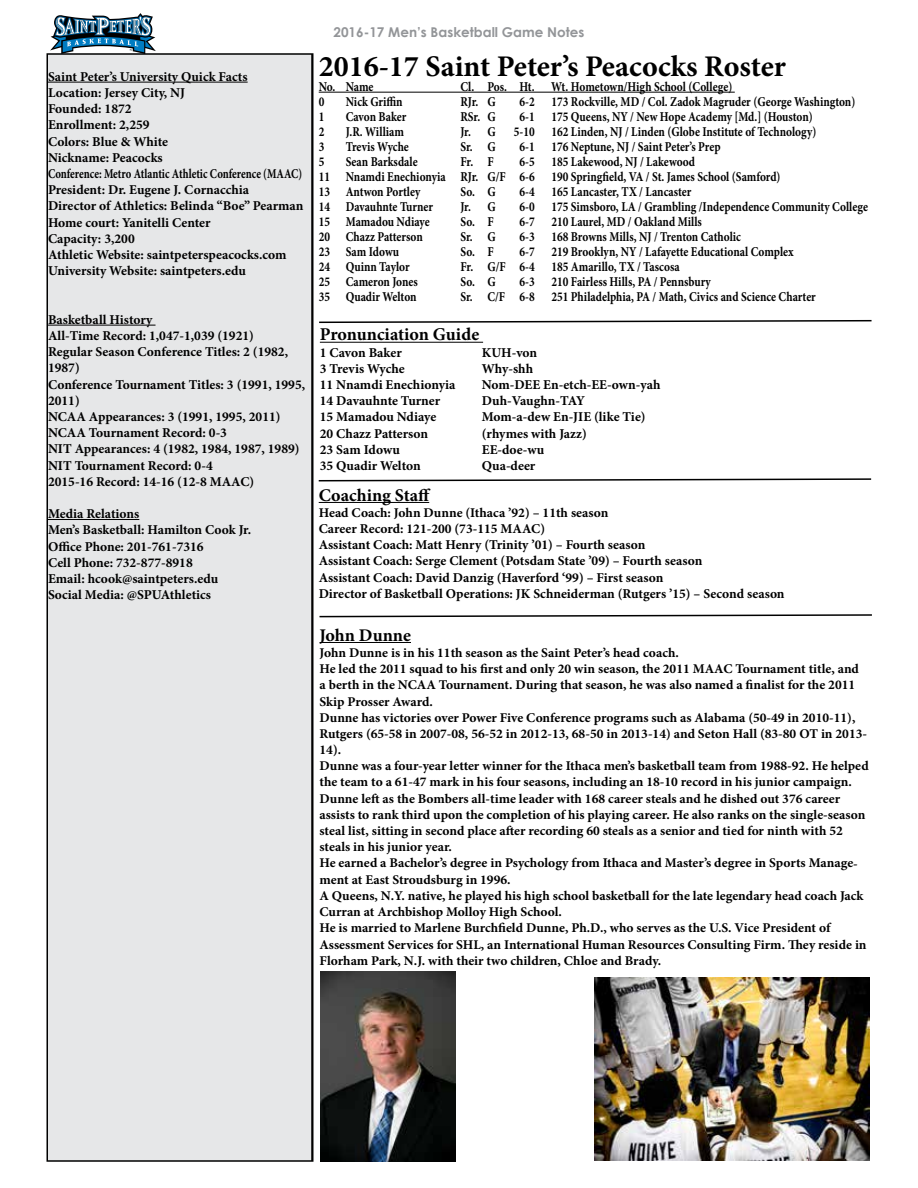
<style>
.page{position:relative;width:918px;height:1188px;background:#fff}
.page>*{position:absolute;margin:0;border:0;box-sizing:border-box;transform-origin:0 0}
.t1{font:700 30px "Minion Pro";color:#000}
.t2{font:700 18px "Minion Pro";color:#000}
.t3{font:700 17.85px "Minion Pro";color:#000}
.t4{font:700 13.5px/16.2px "Minion Pro";color:#000}
.t5{font:700 13.5px/15px "Minion Pro";color:#000;scale:.84 1}
.t6{font:700 13.5px "Century Gothic";color:#939598}
.t7{font:700 13.35px/16.2px "Minion Pro";color:#000}
</style>
<div class="page">
<svg style="left:50px;top:13px;width:106px;height:40px"></svg>
<div style="left:47px;top:54px;width:266px;height:1107px;background:#e6e7e8"></div>
<hr style="left:48px;top:82px;width:200px;height:1px;background:#000">
<hr style="left:48px;top:325px;width:108px;height:1px;background:#000">
<hr style="left:48px;top:519px;width:91px;height:1px;background:#000">
<div style="left:46px;top:53px;width:267px;height:1109px;border:2px solid #000"></div>
<hr style="left:319px;top:92px;width:416px;height:1px;background:#000">
<hr style="left:319px;top:502px;width:110px;height:1px;background:#000">
<svg style="left:319px;top:319px;width:553px;height:5px"></svg>
<hr style="left:320px;top:342px;width:163px;height:1px;background:#000">
<svg style="left:318px;top:478px;width:554px;height:4px"></svg>
<svg style="left:319px;top:614px;width:553px;height:4px"></svg>
<hr style="left:320px;top:642px;width:91px;height:1px;background:#000">
<hr style="left:311px;top:54px;width:2px;height:1107px;background:#000">
<img style="left:595px;top:977px;width:274px;height:183px">
<img style="left:320px;top:972px;width:135px;height:190px">
<p class="t4" style="left:48px;top:68px;width:257px">Saint Peter’s University Quick Facts<br>Location: Jersey City, NJ<br>Founded: 1872<br>Enrollment: 2,259<br>Colors: Blue &amp; White<br>Nickname: Peacocks<br>Conference: Metro Atlantic Athletic Conference (MAAC)<br>President: Dr. Eugene J. Cornacchia<br>Director of Athletics: Belinda “Boe” Pearman<br>Home court: Yanitelli Center<br>Capacity: 3,200<br>Athletic Website: saintpeterspeacocks.com<br>University Website: saintpeters.edu</p>
<p class="t4" style="left:48px;top:311px;width:259px">Basketball History<br>All-Time Record: 1,047-1,039 (1921)<br>Regular Season Conference Titles: 2 (1982,<br>1987)<br>Conference Tournament Titles: 3 (1991, 1995,<br>2011)<br>NCAA Appearances: 3 (1991, 1995, 2011)<br>NCAA Tournament Record: 0-3<br>NIT Appearances: 4 (1982, 1984, 1987, 1989)<br>NIT Tournament Record: 0-4<br>2015-16 Record: 14-16 (12-8 MAAC)</p>
<p class="t4" style="left:48px;top:506px;width:205px">Media Relations<br>Men’s Basketball: Hamilton Cook Jr.<br>Office Phone: 201-761-7316<br>Cell Phone: 732-877-8918<br>Email: hcook@saintpeters.edu<br>Social Media: @SPUAthletics</p>
<p class="t6" style="left:333px;top:24px;width:253px">2016-17 Men’s Basketball Game Notes</p>
<h1 class="t1" style="left:319px;top:45px;width:469px">2016-17 Saint Peter’s Peacocks Roster</h1>
<p class="t5" style="left:319px;top:79px;width:67px">No. Name</p>
<p class="t5" style="left:460px;top:79px;width:325px">Cl. Pos. Ht. Wt. Hometown/High School (College)</p>
<p class="t5" style="left:319px;top:94px;width:8px">0</p>
<p class="t5" style="left:346px;top:94px;width:69px">Nick Griffin</p>
<p class="t5" style="left:460px;top:94px;width:43px">RJr. G</p>
<p class="t5" style="left:520px;top:94px;width:401px">6-2 173 Rockville, MD / Col. Zadok Magruder (George Washington)</p>
<p class="t5" style="left:319px;top:109px;width:8px">1</p>
<p class="t5" style="left:346px;top:109px;width:74px">Cavon Baker</p>
<p class="t5" style="left:460px;top:109px;width:43px">RSr. G</p>
<p class="t5" style="left:520px;top:109px;width:351px">6-1 175 Queens, NY / New Hope Academy [Md.] (Houston)</p>
<p class="t5" style="left:319px;top:124px;width:8px">2</p>
<p class="t5" style="left:346px;top:124px;width:71px">J.R. William</p>
<p class="t5" style="left:460px;top:124px;width:43px">Jr. G</p>
<p class="t5" style="left:514px;top:124px;width:362px">5-10 162 Linden, NJ / Linden (Globe Institute of Technology)</p>
<p class="t5" style="left:319px;top:139px;width:8px">3</p>
<p class="t5" style="left:346px;top:139px;width:77px">Trevis Wyche</p>
<p class="t5" style="left:460px;top:139px;width:43px">Sr. G</p>
<p class="t5" style="left:520px;top:139px;width:241px">6-1 176 Neptune, NJ / Saint Peter’s Prep</p>
<p class="t5" style="left:319px;top:154px;width:8px">5</p>
<p class="t5" style="left:346px;top:154px;width:87px">Sean Barksdale</p>
<p class="t5" style="left:460px;top:154px;width:41px">Fr. F</p>
<p class="t5" style="left:319px;top:154px;width:551px;text-indent:201px">6-5 185 Lakewood, NJ / Lakewood<br>11 Nnamdi Enechionyia RJr. G/F 6-6 190 Springfield, VA / St. James School (Samford)<br>13 Antwon Portley</p>
<p class="t5" style="left:460px;top:184px;width:43px">So. G</p>
<p class="t5" style="left:520px;top:184px;width:206px">6-4 165 Lancaster, TX / Lancaster</p>
<p class="t5" style="left:319px;top:199px;width:138px">14 Davauhnte Turner</p>
<p class="t5" style="left:460px;top:199px;width:43px">Jr. G</p>
<p class="t5" style="left:520px;top:199px;width:416px">6-0 175 Simsboro, LA / Grambling /Independence Community College</p>
<p class="t5" style="left:319px;top:214px;width:134px">15 Mamadou Ndiaye</p>
<p class="t5" style="left:460px;top:214px;width:41px">So. F</p>
<p class="t5" style="left:520px;top:214px;width:219px">6-7 210 Laurel, MD / Oakland Mills</p>
<p class="t5" style="left:319px;top:229px;width:125px">20 Chazz Patterson</p>
<p class="t5" style="left:460px;top:229px;width:43px">Sr. G</p>
<p class="t5" style="left:520px;top:229px;width:265px">6-3 168 Browns Mills, NJ / Trenton Catholic</p>
<p class="t5" style="left:319px;top:244px;width:97px">23 Sam Idowu</p>
<p class="t5" style="left:460px;top:244px;width:41px">So. F</p>
<p class="t5" style="left:520px;top:244px;width:328px">6-7 219 Brooklyn, NY / Lafayette Educational Complex</p>
<p class="t5" style="left:319px;top:259px;width:110px">24 Quinn Taylor</p>
<p class="t5" style="left:460px;top:259px;width:262px">Fr. G/F 6-4 185 Amarillo, TX / Tascosa</p>
<p class="t5" style="left:319px;top:274px;width:119px">25 Cameron Jones</p>
<p class="t5" style="left:460px;top:274px;width:43px">So. G</p>
<p class="t5" style="left:520px;top:274px;width:229px">6-3 210 Fairless Hills, PA / Pennsbury</p>
<p class="t5" style="left:319px;top:289px;width:118px">35 Quadir Welton</p>
<p class="t5" style="left:460px;top:289px;width:425px">Sr. C/F 6-8 251 Philadelphia, PA / Math, Civics and Science Charter</p>
<h2 class="t2" style="left:320px;top:322px;width:161px">Pronunciation Guide</h2>
<p class="t4" style="left:320px;top:344px;width:83px">1 Cavon Baker</p>
<p class="t4" style="left:482px;top:344px;width:57px">KUH-von</p>
<p class="t4" style="left:320px;top:360px;width:86px">3 Trevis Wyche</p>
<p class="t4" style="left:482px;top:360px;width:53px">Why-shh</p>
<p class="t4" style="left:320px;top:376px;width:137px">11 Nnamdi Enechionyia</p>
<p class="t4" style="left:482px;top:376px;width:180px">Nom-DEE En-etch-EE-own-yah</p>
<p class="t4" style="left:320px;top:393px;width:122px">14 Davauhnte Turner</p>
<p class="t4" style="left:482px;top:393px;width:105px">Duh-Vaughn-TAY</p>
<p class="t4" style="left:320px;top:409px;width:118px">15 Mamadou Ndiaye</p>
<p class="t4" style="left:482px;top:409px;width:165px">Mom-a-dew En-JIE (like Tie)</p>
<p class="t4" style="left:320px;top:425px;width:110px">20 Chazz Patterson</p>
<p class="t4" style="left:482px;top:425px;width:107px">(rhymes with Jazz)</p>
<p class="t4" style="left:320px;top:441px;width:82px">23 Sam Idowu</p>
<p class="t4" style="left:482px;top:441px;width:64px">EE-doe-wu</p>
<p class="t4" style="left:320px;top:457px;width:102px">35 Quadir Welton</p>
<p class="t4" style="left:482px;top:457px;width:55px">Qua-deer</p>
<h3 class="t3" style="left:319px;top:482px;width:113px">Coaching Staff</h3>
<p class="t7" style="left:319px;top:504px;width:291px">Head Coach: John Dunne (Ithaca ’92) – 11th season</p>
<p class="t4" style="left:319px;top:520px;width:467px">Career Record: 121-200 (73-115 MAAC)<br>Assistant Coach: Matt Henry (Trinity ’01) – Fourth season<br>Assistant Coach: Serge Clement (Potsdam State ’09) – Fourth season<br>Assistant Coach: David Danzig (Haverford ‘99) – First season<br>Director of Basketball Operations: JK Schneiderman (Rutgers ’15) – Second season</p>
<h3 class="t3" style="left:320px;top:622px;width:93px">John Dunne</h3>
<p class="t7" style="left:320px;top:644px;width:551px">John Dunne is in his 11th season as the Saint Peter’s head coach.<br>He led the 2011 squad to his first and only 20 win season, the 2011 MAAC Tournament title, and<br>a berth in the NCAA Tournament. During that season, he was also named a finalist for the 2011<br>Skip Prosser Award.<br>Dunne has victories over Power Five Conference programs such as Alabama (50-49 in 2010-11), Rutgers (65-58 in 2007-08, 56-52 in 2012-13, 68-50 in 2013-14) and Seton Hall (83-80 OT in 2013- 14).<br>Dunne was a four-year letter winner for the Ithaca men’s basketball team from 1988-92. He helped the team to a 61-47 mark in his four seasons, including an 18-10 record in his junior campaign.<br>Dunne left as the Bombers all-time leader with 168 career steals and he dished out 376 career assists to rank third upon the completion of his playing career. He also ranks on the single-season steal list, sitting in second place after recording 60 steals as a senior and tied for ninth with 52 steals in his junior year.<br>He earned a Bachelor’s degree in Psychology from Ithaca and Master’s degree in Sports Manage&shy;ment at East Stroudsburg in 1996.<br>A Queens, N.Y. native, he played his high school basketball for the late legendary head coach Jack Curran at Archbishop Molloy High School.<br>He is married to Marlene Burchfield Dunne, Ph.D., who serves as the U.S. Vice President of Assessment Services for SHL, an International Human Resources Consulting Firm. They reside in Florham Park, N.J. with their two children, Chloe and Brady.</p>
</div>
